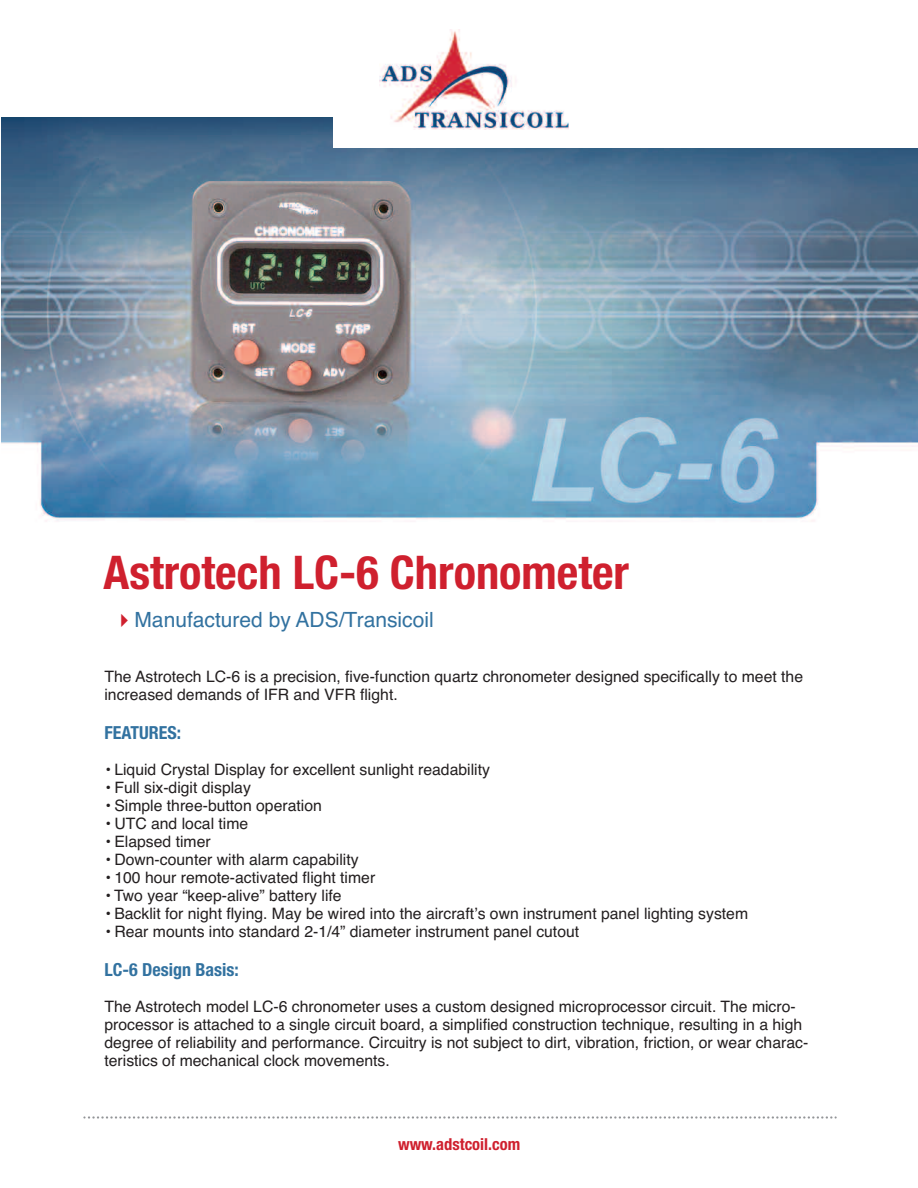
<style>
.page{position:relative;width:918px;height:1188px;background:#fff}
.page>*{position:absolute;margin:0;border:0;box-sizing:border-box;transform-origin:0 0}
.t1{font:700 condensed 46.5px "Helvetica Neue";color:#cf202e}
.t2{font:21px "Helvetica";color:#3272a0}
.t3{font:700 condensed 18px "Helvetica Neue";color:#3272a0}
.t4{font:700 condensed 16.5px "Helvetica Neue";color:#cf202e}
.t5{font:15.75px/18px "Helvetica";color:#231f20}
</style>
<div class="page">
<img style="left:2px;top:85px;width:916px;height:437px">
<div style="left:334px;top:98px;width:584px;height:50px;background:#fff"></div>
<img style="left:380px;top:29px;width:189px;height:100px">
<svg style="left:83px;top:1116px;width:754px;height:3px"></svg>
<div style="left:0;top:64px;width:358px;height:53px;background:#fff"></div>
<h1 class="t1" style="left:104px;top:544px;width:527px">Astrotech LC-6 Chronometer</h1>
<h2 class="t2" style="left:135px;top:607px;width:301px">Manufactured by ADS/Transicoil</h2>
<p class="t5" style="left:104px;top:668px;width:700px">The Astrotech LC-6 is a precision, five-function quartz chronometer designed specifically to meet the increased demands of IFR and VFR flight.</p>
<p class="t3" style="left:104px;top:722px;width:78px">FEATURES:</p>
<p class="t5" style="left:104px;top:761px;width:387px">• Liquid Crystal Display for excellent sunlight readability</p>
<p class="t5" style="left:104px;top:779px;width:148px">• Full six-digit display</p>
<p class="t5" style="left:104px;top:797px;width:219px">• Simple three-button operation</p>
<p class="t5" style="left:104px;top:815px;width:145px">• UTC and local time</p>
<p class="t5" style="left:104px;top:833px;width:108px">• Elapsed timer</p>
<p class="t5" style="left:104px;top:851px;width:256px">• Down-counter with alarm capability</p>
<p class="t5" style="left:104px;top:869px;width:272px">• 100 hour remote-activated flight timer</p>
<p class="t5" style="left:104px;top:887px;width:239px">• Two year “keep-alive” battery life</p>
<p class="t5" style="left:104px;top:905px;width:645px">• Backlit for night flying. May be wired into the aircraftʼs own instrument panel lighting system</p>
<p class="t5" style="left:104px;top:923px;width:476px">• Rear mounts into standard 2-1/4” diameter instrument panel cutout</p>
<p class="t3" style="left:104px;top:959px;width:136px">LC-6 Design Basis:</p>
<p class="t5" style="left:104px;top:998px;width:705px">The Astrotech model LC-6 chronometer uses a custom designed microprocessor circuit. The micro&shy;processor is attached to a single circuit board, a simplified construction technique, resulting in a high degree of reliability and performance. Circuitry is not subject to dirt, vibration, friction, or wear charac&shy;teristics of mechanical clock movements.</p>
<p class="t4" style="left:398px;top:1134px;width:124px">www.adstcoil.com</p>
</div>
